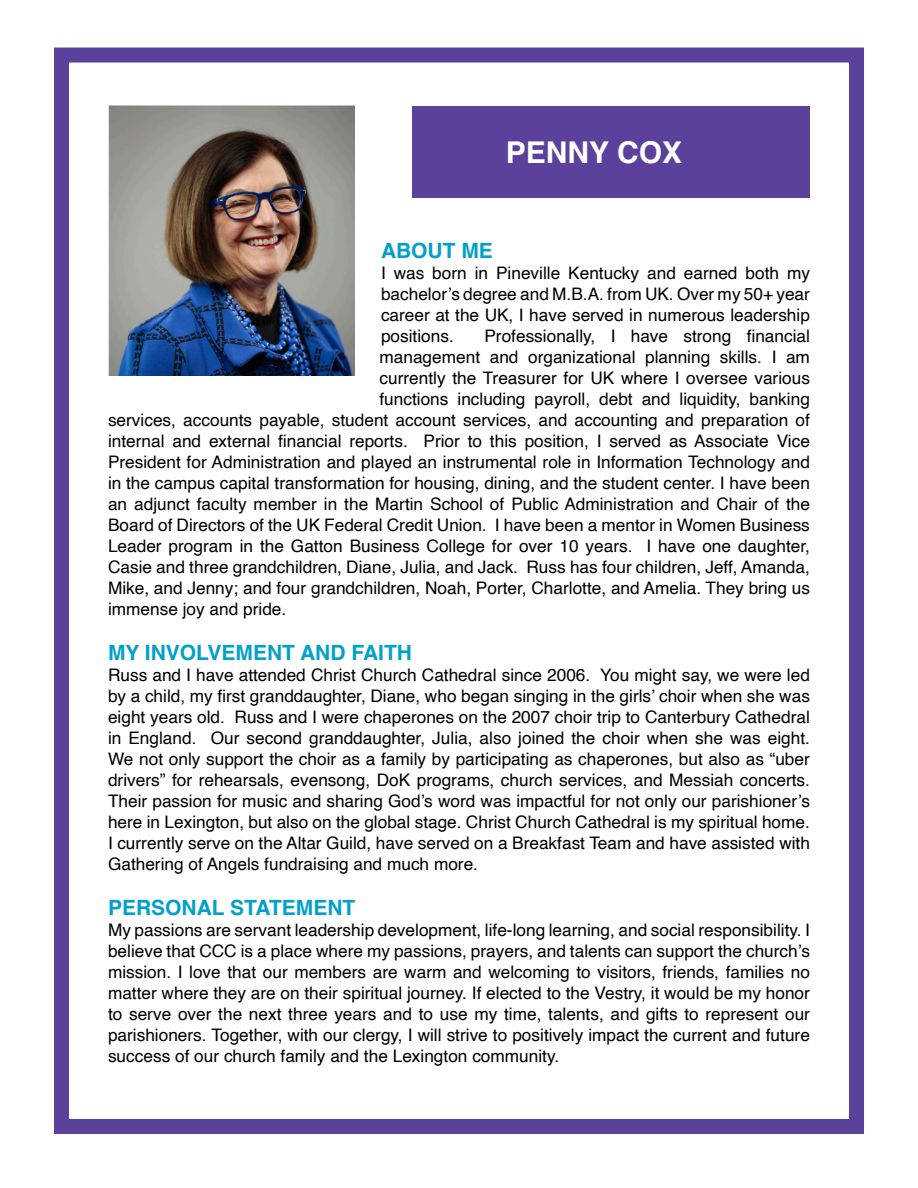
<style>
.page{position:relative;width:918px;height:1188px;background:#fff}
.page>*{position:absolute;margin:0;border:0;box-sizing:border-box;transform-origin:0 0}
.t1{font:700 30px "Helvetica";color:#fff}
.t2{font:700 21px "Helvetica";color:#03a0c9}
.t3{font:17.25px/21px "Helvetica";color:#000;text-align:justify}
</style>
<div class="page">
<div style="left:54px;top:48px;width:810px;height:1086px;border:15px solid #5b419c"></div>
<div style="left:413px;top:106px;width:397px;height:91px;background:#5b419c"></div>
<img style="left:108px;top:106px;width:246px;height:270px">
<p class="t1" style="left:506px;top:134px;width:178px">PENNY COX</p>
<p class="t2" style="left:381px;top:238px;width:113px">ABOUT ME</p>
<p class="t3" style="left:381px;top:263px;width:431px">I was born in Pineville Kentucky and earned both my bachelor’s degree and M.B.A. from UK. Over my 50+ year career at the UK, I have served in numerous leadership positions.</p>
<p class="t3" style="left:484px;top:326px;width:327px">Professionally, I have strong financial</p>
<p class="t3" style="left:380px;top:347px;width:432px">management and organizational planning skills. I am</p>
<p class="t3" style="left:380px;top:368px;width:432px">currently the Treasurer for UK where I oversee various</p>
<p class="t3" style="left:380px;top:389px;width:432px">functions including payroll, debt and liquidity, banking</p>
<p class="t3" style="left:108px;top:410px;width:703px">services, accounts payable, student account services, and accounting and preparation of</p>
<p class="t3" style="left:108px;top:431px;width:703px">internal and external financial reports. Prior to this position, I served as Associate Vice</p>
<p class="t3" style="left:108px;top:452px;width:703px">President for Administration and played an instrumental role in Information Technology and</p>
<p class="t3" style="left:108px;top:473px;width:703px">in the campus capital transformation for housing, dining, and the student center. I have been</p>
<p class="t3" style="left:108px;top:494px;width:703px">an adjunct faculty member in the Martin School of Public Administration and Chair of the</p>
<p class="t3" style="left:108px;top:515px;width:703px">Board of Directors of the UK Federal Credit Union. I have been a mentor in Women Business</p>
<p class="t3" style="left:108px;top:536px;width:704px">Leader program in the Gatton Business College for over 10 years. I have one daughter,</p>
<p class="t3" style="left:108px;top:557px;width:703px">Casie and three grandchildren, Diane, Julia, and Jack. Russ has four children, Jeff, Amanda,</p>
<p class="t3" style="left:108px;top:578px;width:704px">Mike, and Jenny; and four grandchildren, Noah, Porter, Charlotte, and Amelia. They bring us</p>
<p class="t3" style="left:108px;top:599px;width:180px">immense joy and pride.</p>
<p class="t2" style="left:108px;top:640px;width:306px">MY INVOLVEMENT AND FAITH</p>
<p class="t3" style="left:108px;top:665px;width:704px">Russ and I have attended Christ Church Cathedral since 2006. You might say, we were led by a child, my first granddaughter, Diane, who began singing in the girls’ choir when she was eight years old. Russ and I were chaperones on the 2007 choir trip to Canterbury Cathedral in England. Our second granddaughter, Julia, also joined the choir when she was eight.<br>We not only support the choir as a family by participating as chaperones, but also as “uber drivers” for rehearsals, evensong, DoK programs, church services, and Messiah concerts.<br>Their passion for music and sharing God’s word was impactful for not only our parishioner’s here in Lexington, but also on the global stage. Christ Church Cathedral is my spiritual home.<br>I currently serve on the Altar Guild, have served on a Breakfast Team and have assisted with Gathering of Angels fundraising and much more.</p>
<p class="t2" style="left:108px;top:895px;width:249px">PERSONAL STATEMENT</p>
<p class="t3" style="left:108px;top:920px;width:704px">My passions are servant leadership development, life-long learning, and social responsibility. I believe that CCC is a place where my passions, prayers, and talents can support the church’s mission. I love that our members are warm and welcoming to visitors, friends, families no matter where they are on their spiritual journey. If elected to the Vestry, it would be my honor to serve over the next three years and to use my time, talents, and gifts to represent our parishioners. Together, with our clergy, I will strive to positively impact the current and future success of our church family and the Lexington community.</p>
</div>
